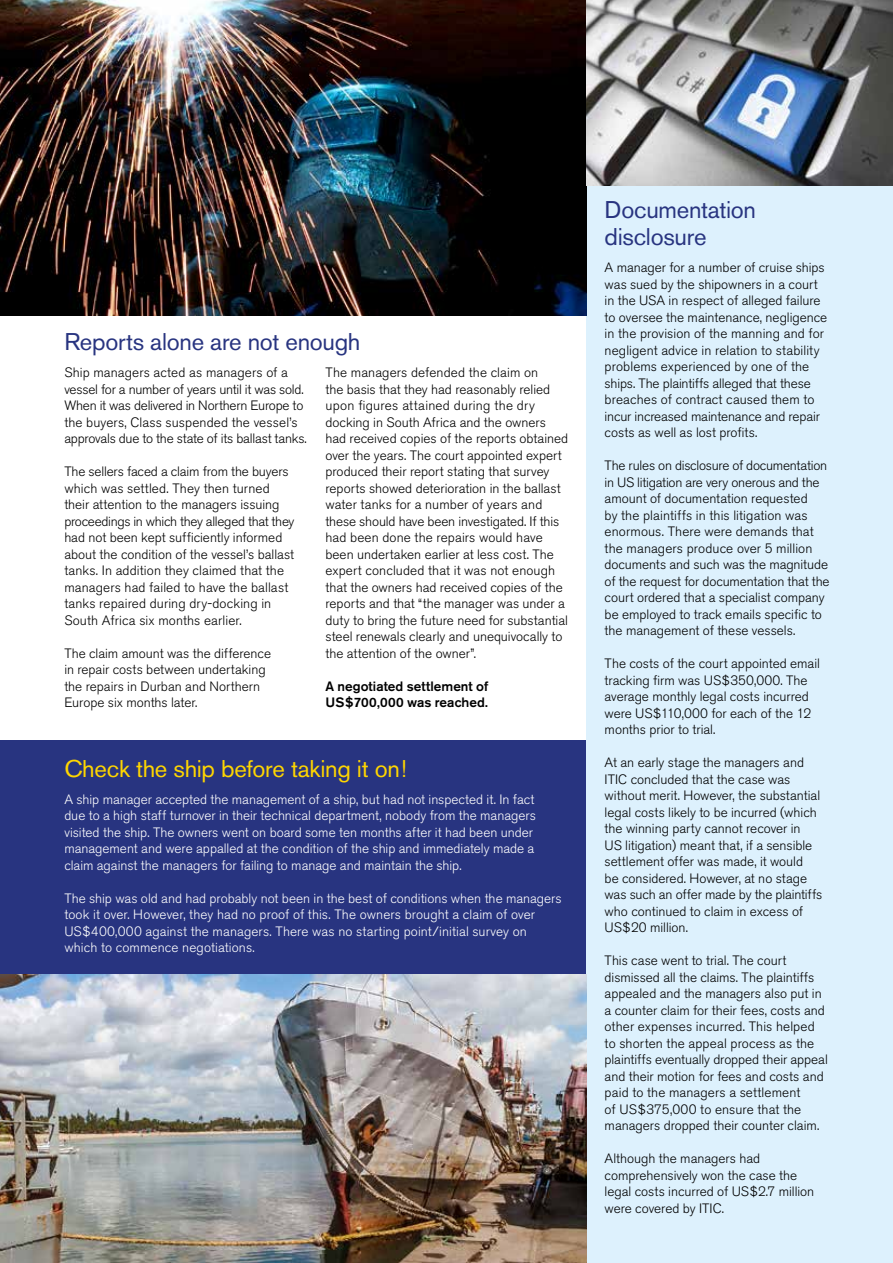
<style>
.page{position:relative;width:893px;height:1263px;background:#fff}
.page>*{position:absolute;margin:0;border:0;box-sizing:border-box;transform-origin:0 0}
.t1{font:24px/27px "Akzidenz Grotesk BE";letter-spacing:-.01em;color:#283480}
.t2{font:24px "Akzidenz Grotesk BE";letter-spacing:-.01em;color:#ffd600}
.t3{font:300 13.5px/16.5px "Akzidenz Grotesk BE";color:#000}
.t4{font:300 13.5px/16.5px "Akzidenz Grotesk BE";color:#fff}
.t5{font:500 13.5px/16.5px "Akzidenz Grotesk BE";color:#000}
</style>
<div class="page">
<div style="left:0;top:740px;width:587px;height:238px;background:#283480"></div>
<div style="left:586px;top:0;width:307px;height:1263px;background:#ddf1fd"></div>
<img style="left:0;top:0;width:586px;height:315px">
<img style="left:0;top:974px;width:586px;height:289px">
<img style="left:586px;top:0;width:307px;height:185px">
<h1 class="t1" style="left:64px;top:328px;width:298px">Reports alone are not enough</h1>
<p class="t3" style="left:64px;top:365px;width:244px">Ship managers acted as managers of a vessel for a number of years until it was sold.<br>When it was delivered in Northern Europe to the buyers, Class suspended the vessel’s approvals due to the state of its ballast tanks.</p>
<p class="t3" style="left:64px;top:464px;width:232px">The sellers faced a claim from the buyers which was settled. They then turned their attention to the managers issuing proceedings in which they alleged that they had not been kept sufficiently informed about the condition of the vessel’s ballast tanks. In addition they claimed that the managers had failed to have the ballast tanks repaired during dry-docking in South Africa six months earlier.</p>
<p class="t3" style="left:64px;top:645px;width:208px">The claim amount was the difference in repair costs between undertaking the repairs in Durban and Northern<br>Europe six months later.</p>
<p class="t3" style="left:325px;top:365px;width:244px">The managers defended the claim on<br>the basis that they had reasonably relied upon figures attained during the dry docking in South Africa and the owners had received copies of the reports obtained over the years. The court appointed expert produced their report stating that survey reports showed deterioration in the ballast water tanks for a number of years and these should have been investigated. If this had been done the repairs would have been undertaken earlier at less cost. The expert concluded that it was not enough that the owners had received copies of the reports and that “the manager was under a duty to bring the future need for substantial steel renewals clearly and unequivocally to the attention of the owner”.</p>
<p class="t5" style="left:325px;top:678px;width:164px">A negotiated settlement of<br>US$700,000 was reached.</p>
<h1 class="t2" style="left:64px;top:754px;width:344px">Check the ship before taking it on!</h1>
<p class="t4" style="left:64px;top:791px;width:473px">A ship manager accepted the management of a ship, but had not inspected it. In fact due to a high staff turnover in their technical department, nobody from the managers visited the ship. The owners went on board some ten months after it had been under management and were appalled at the condition of the ship and immediately made a claim against the managers for failing to manage and maintain the ship.</p>
<p class="t4" style="left:64px;top:890px;width:499px">The ship was old and had probably not been in the best of conditions when the managers took it over. However, they had no proof of this. The owners brought a claim of over US$400,000 against the managers. There was no starting point/initial survey on which to commence negotiations.</p>
<h1 class="t1" style="left:605px;top:196px;width:153px">Documentation disclosure</h1>
<p class="t3" style="left:605px;top:260px;width:224px">A manager for a number of cruise ships was sued by the shipowners in a court in the USA in respect of alleged failure to oversee the maintenance, negligence in the provision of the manning and for negligent advice in relation to stability problems experienced by one of the ships. The plaintiffs alleged that these breaches of contract caused them to incur increased maintenance and repair costs as well as lost profits.</p>
<p class="t3" style="left:605px;top:457px;width:227px">The rules on disclosure of documentation in US litigation are very onerous and the amount of documentation requested<br>by the plaintiffs in this litigation was enormous. There were demands that the managers produce over 5 million documents and such was the magnitude of the request for documentation that the court ordered that a specialist company be employed to track emails specific to the management of these vessels.</p>
<p class="t3" style="left:605px;top:655px;width:217px">The costs of the court appointed email tracking firm was US$350,000. The average monthly legal costs incurred were US$110,000 for each of the 12 months prior to trial.</p>
<p class="t3" style="left:605px;top:754px;width:219px">At an early stage the managers and ITIC concluded that the case was without merit. However, the substantial legal costs likely to be incurred (which the winning party cannot recover in<br>US litigation) meant that, if a sensible settlement offer was made, it would<br>be considered. However, at no stage was such an offer made by the plaintiffs who continued to claim in excess of US$20 million.</p>
<p class="t3" style="left:605px;top:952px;width:225px">This case went to trial. The court dismissed all the claims. The plaintiffs appealed and the managers also put in a counter claim for their fees, costs and other expenses incurred. This helped to shorten the appeal process as the plaintiffs eventually dropped their appeal and their motion for fees and costs and paid to the managers a settlement<br>of US$375,000 to ensure that the managers dropped their counter claim.</p>
<p class="t3" style="left:605px;top:1150px;width:211px">Although the managers had comprehensively won the case the legal costs incurred of US$2.7 million were covered by ITIC.</p>
</div>
